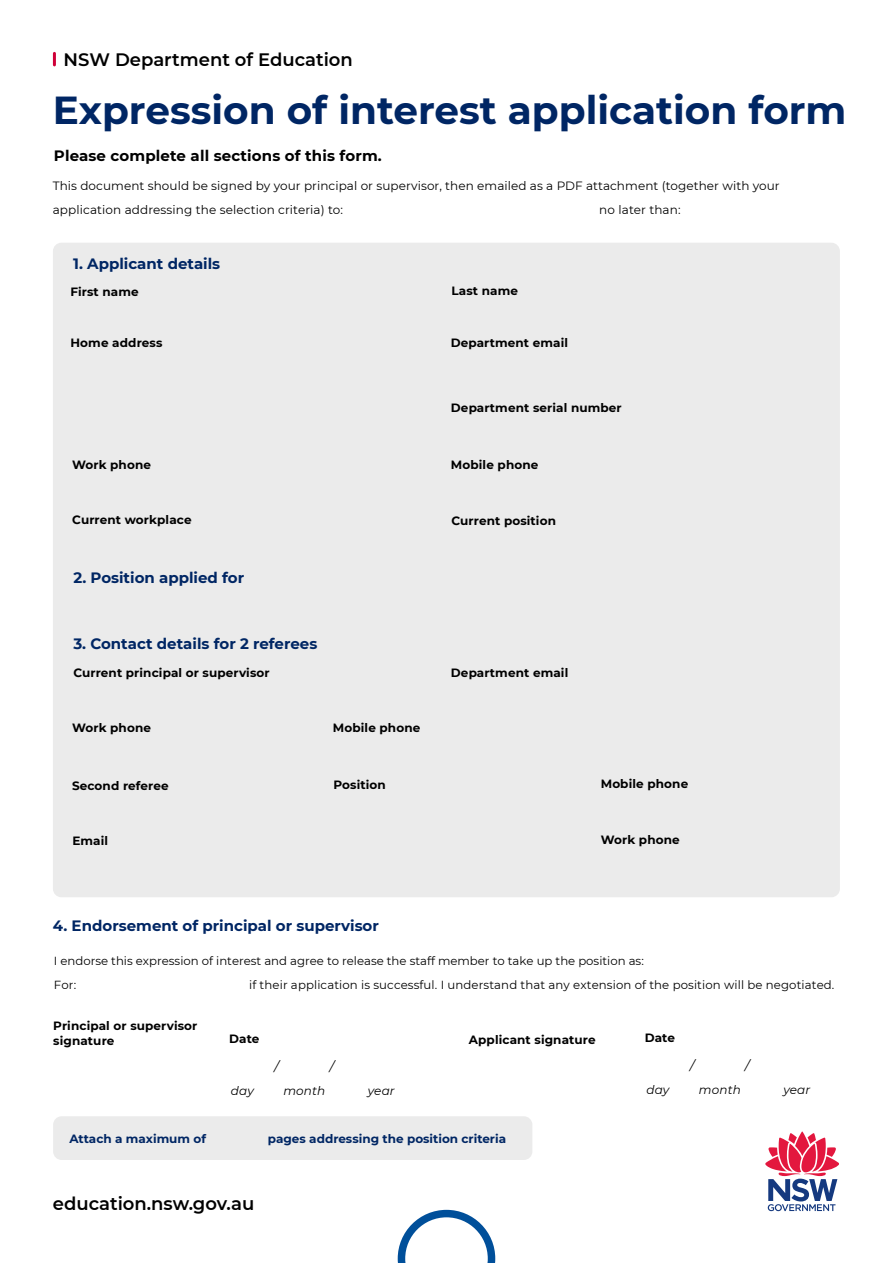
<style>
.page{position:relative;width:893px;height:1263px;background:#fff}
.page>*{position:absolute;margin:0;border:0;box-sizing:border-box;transform-origin:0 0}
.Cover_Heading_2{font:700 39px "Montserrat";color:#002664}
.t1{font:600 18px "Montserrat";color:#000}
.Cover_Heading{font:700 15px "Montserrat";color:#002664}
.Form_Title{font:700 15px "Montserrat";letter-spacing:.01em;color:#000}
.t2{font:italic 12.75px "Montserrat";color:#000}
.Feild_Heading{font:700 12px/15px "Montserrat";letter-spacing:.01em;color:#000}
.Form_Title-2{font:12px/24px "Montserrat";letter-spacing:.005em;color:#000}
.Cover_Heading-2{font:700 12px "Montserrat";color:#002664}
.t3{font:italic 12px "Montserrat";letter-spacing:.01em;color:#000}
.Form_Title-3{font:11.7px/24px "Montserrat";letter-spacing:.01em;color:#000}
</style>
<div class="page">
<div style="left:53px;top:243px;width:787px;height:654px;background:#ebebeb;border-radius:9px"></div>
<svg style="left:765px;top:1131px;width:74px;height:80px"></svg>
<svg style="left:53px;top:53px;width:3px;height:12px"></svg>
<svg style="left:398px;top:1210px;width:97px;height:53px"></svg>
<div style="left:53px;top:1116px;width:479px;height:44px;background:#ebebeb;border-radius:9px"></div>
<p class="t1" style="left:64px;top:47px;width:291px">NSW Department of Education</p>
<h1 class="Cover_Heading_2" style="left:53px;top:82px;width:795px">Expression of interest application form</h1>
<p class="Form_Title" style="left:54px;top:145px;width:329px">Please complete all sections of this form.</p>
<p class="Form_Title-2" style="left:53px;top:173px;width:728px">This document should be signed by your principal or supervisor, then emailed as a PDF attachment (together with your application addressing the selection criteria) to:</p>
<p class="Form_Title-2" style="left:599px;top:197px;width:83px">no later than:</p>
<h1 class="Cover_Heading" style="left:73px;top:253px;width:149px">1. Applicant details</h1>
<p class="Feild_Heading" style="left:70px;top:284px;width:70px">First name</p>
<p class="Feild_Heading" style="left:451px;top:283px;width:68px">Last name</p>
<p class="Feild_Heading" style="left:70px;top:335px;width:93px">Home address</p>
<p class="Feild_Heading" style="left:451px;top:335px;width:119px">Department email</p>
<p class="Feild_Heading" style="left:451px;top:400px;width:172px">Department serial number</p>
<p class="Feild_Heading" style="left:72px;top:457px;width:81px">Work phone</p>
<p class="Feild_Heading" style="left:451px;top:457px;width:89px">Mobile phone</p>
<p class="Feild_Heading" style="left:72px;top:512px;width:121px">Current workplace</p>
<p class="Feild_Heading" style="left:451px;top:512px;width:106px">Current position</p>
<h1 class="Cover_Heading" style="left:73px;top:567px;width:172px">2. Position applied for</h1>
<h1 class="Cover_Heading" style="left:73px;top:633px;width:245px">3. Contact details for 2 referees</h1>
<p class="Feild_Heading" style="left:73px;top:664px;width:198px">Current principal or supervisor</p>
<p class="Feild_Heading" style="left:451px;top:664px;width:119px">Department email</p>
<p class="Feild_Heading" style="left:72px;top:719px;width:81px">Work phone</p>
<p class="Feild_Heading" style="left:333px;top:719px;width:89px">Mobile phone</p>
<p class="Feild_Heading" style="left:72px;top:777px;width:98px">Second referee</p>
<p class="Feild_Heading" style="left:333px;top:776px;width:54px">Position</p>
<p class="Feild_Heading" style="left:601px;top:776px;width:89px">Mobile phone</p>
<p class="Feild_Heading" style="left:72px;top:832px;width:37px">Email</p>
<p class="Feild_Heading" style="left:601px;top:832px;width:81px">Work phone</p>
<h1 class="Cover_Heading" style="left:53px;top:915px;width:328px">4. Endorsement of principal or supervisor</h1>
<p class="Form_Title-3" style="left:54px;top:948px;width:591px">I endorse this expression of interest and agree to release the staff member to take up the position as:<br>For:</p>
<p class="Form_Title-3" style="left:249px;top:972px;width:587px">if their application is successful. I understand that any extension of the position will be negotiated.</p>
<p class="Feild_Heading" style="left:53px;top:1017px;width:146px">Principal or supervisor signature</p>
<p class="Feild_Heading" style="left:229px;top:1031px;width:32px">Date</p>
<p class="t2" style="left:274px;top:1057px;width:6px">/</p>
<p class="t2" style="left:330px;top:1057px;width:6px">/</p>
<p class="t3" style="left:231px;top:1082px;width:25px">day</p>
<p class="t3" style="left:283px;top:1082px;width:43px">month</p>
<p class="t3" style="left:368px;top:1082px;width:28px">year</p>
<p class="Feild_Heading" style="left:469px;top:1031px;width:128px">Applicant signature</p>
<h1 class="Cover_Heading-2" style="left:69px;top:1130px;width:138px">Attach a maximum of</h1>
<h1 class="Cover_Heading-2" style="left:268px;top:1130px;width:240px">pages addressing the position criteria</h1>
<p class="t1" style="left:53px;top:1191px;width:203px">education.nsw.gov.au</p>
<p class="Feild_Heading" style="left:645px;top:1030px;width:32px">Date</p>
<p class="t2" style="left:690px;top:1057px;width:6px">/</p>
<p class="t2" style="left:745px;top:1057px;width:6px">/</p>
<p class="t3" style="left:646px;top:1081px;width:25px">day</p>
<p class="t3" style="left:699px;top:1081px;width:43px">month</p>
<p class="t3" style="left:783px;top:1081px;width:28px">year</p>
</div>
